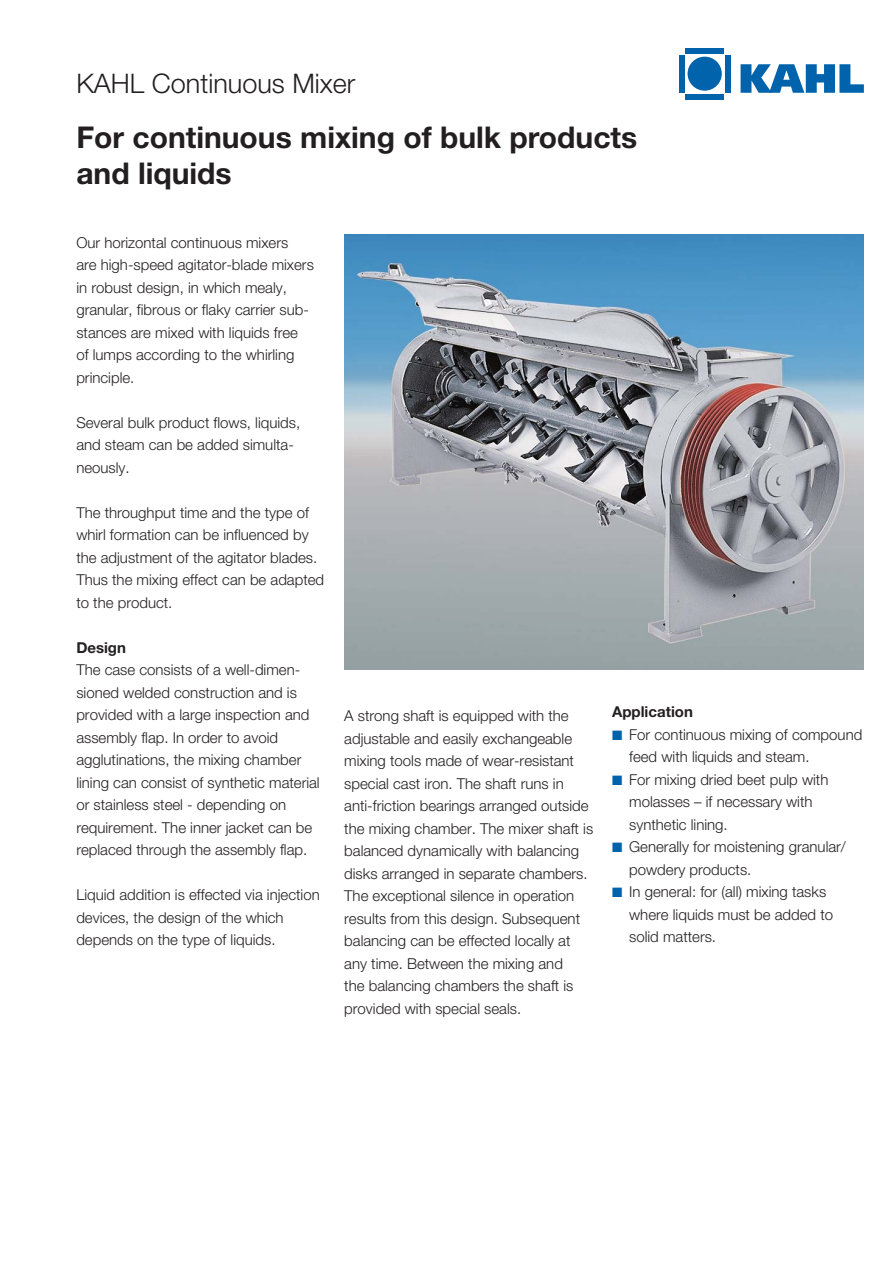
<style>
.page{position:relative;width:893px;height:1263px;background:#fff}
.page>*{position:absolute;margin:0;border:0;box-sizing:border-box;transform-origin:0 0}
.t1{font:700 30px/36px "Helvetica Neue";color:#231f20}
.t2{font:300 27px "Helvetica Neue";color:#231f20}
.t3{font:300 15px/22.5px "Helvetica Neue";color:#231f20}
.t4{font:700 15px "Helvetica Neue";color:#231f20}
.s1{color:#0062ab}
</style>
<div class="page">
<img style="left:344px;top:234px;width:519px;height:436px">
<svg style="left:740px;top:64px;width:124px;height:29px"></svg>
<div style="left:687px;top:57px;width:35px;height:34px;background:#0063ac;border-radius:50%"></div>
<div style="left:679px;top:55px;width:5px;height:38px;background:#0063ac"></div>
<div style="left:725px;top:55px;width:5px;height:38px;background:#0063ac"></div>
<div style="left:685px;top:48px;width:39px;height:6px;background:#0063ac"></div>
<div style="left:685px;top:94px;width:39px;height:5px;background:#0063ac"></div>
<h2 class="t2" style="left:76px;top:74px;width:281px">KAHL Continuous Mixer</h2>
<h1 class="t1" style="left:76px;top:122px;width:562px">For continuous mixing of bulk products and liquids</h1>
<p class="t3" style="left:76px;top:233px;width:239px">Our horizontal continuous mixers<br>are high-speed agitator-blade mixers in robust design, in which mealy, granular, fibrous or flaky carrier sub - stances are mixed with liquids free of lumps according to the whirling principle.</p>
<p class="t3" style="left:76px;top:413px;width:225px">Several bulk product flows, liquids, and steam can be added simulta - neously.</p>
<p class="t3" style="left:76px;top:503px;width:249px">The throughput time and the type of whirl formation can be influenced by the adjustment of the agitator blades.<br>Thus the mixing effect can be adapted to the product.</p>
<p class="t4" style="left:76px;top:642px;width:51px">Design</p>
<p class="t3" style="left:76px;top:660px;width:245px">The case consists of a well-dimen - sioned welded construction and is provided with a large inspection and assembly flap. In order to avoid agglutinations, the mixing chamber lining can consist of synthetic material or stainless steel - depending on requirement. The inner jacket can be replaced through the assembly flap.</p>
<p class="t3" style="left:76px;top:885px;width:245px">Liquid addition is effected via injection devices, the design of the which depends on the type of liquids.</p>
<p class="t3" style="left:344px;top:706px;width:250px">A strong shaft is equipped with the adjustable and easily exchangeable mixing tools made of wear-resistant special cast iron. The shaft runs in anti-friction bearings arranged outside the mixing chamber. The mixer shaft is balanced dynamically with balancing disks arranged in separate chambers.<br>The exceptional silence in operation results from this design. Subsequent balancing can be effected locally at any time. Between the mixing and<br>the balancing chambers the shaft is provided with special seals.</p>
<p class="t4" style="left:612px;top:707px;width:82px">Application</p>
<p class="t3" style="left:629px;top:725px;width:235px;text-indent:-17px"><span class="s1">■</span> For continuous mixing of compound feed with liquids and steam.</p>
<p class="t3" style="left:629px;top:770px;width:201px;text-indent:-17px"><span class="s1">■</span> For mixing dried beet pulp with molasses – if necessary with synthetic lining.</p>
<p class="t3" style="left:629px;top:837px;width:218px;text-indent:-17px"><span class="s1">■</span> Generally for moistening granular/ powdery products.</p>
<p class="t3" style="left:629px;top:882px;width:205px;text-indent:-17px"><span class="s1">■</span> In general: for (all) mixing tasks where liquids must be added to solid matters.</p>
</div>
